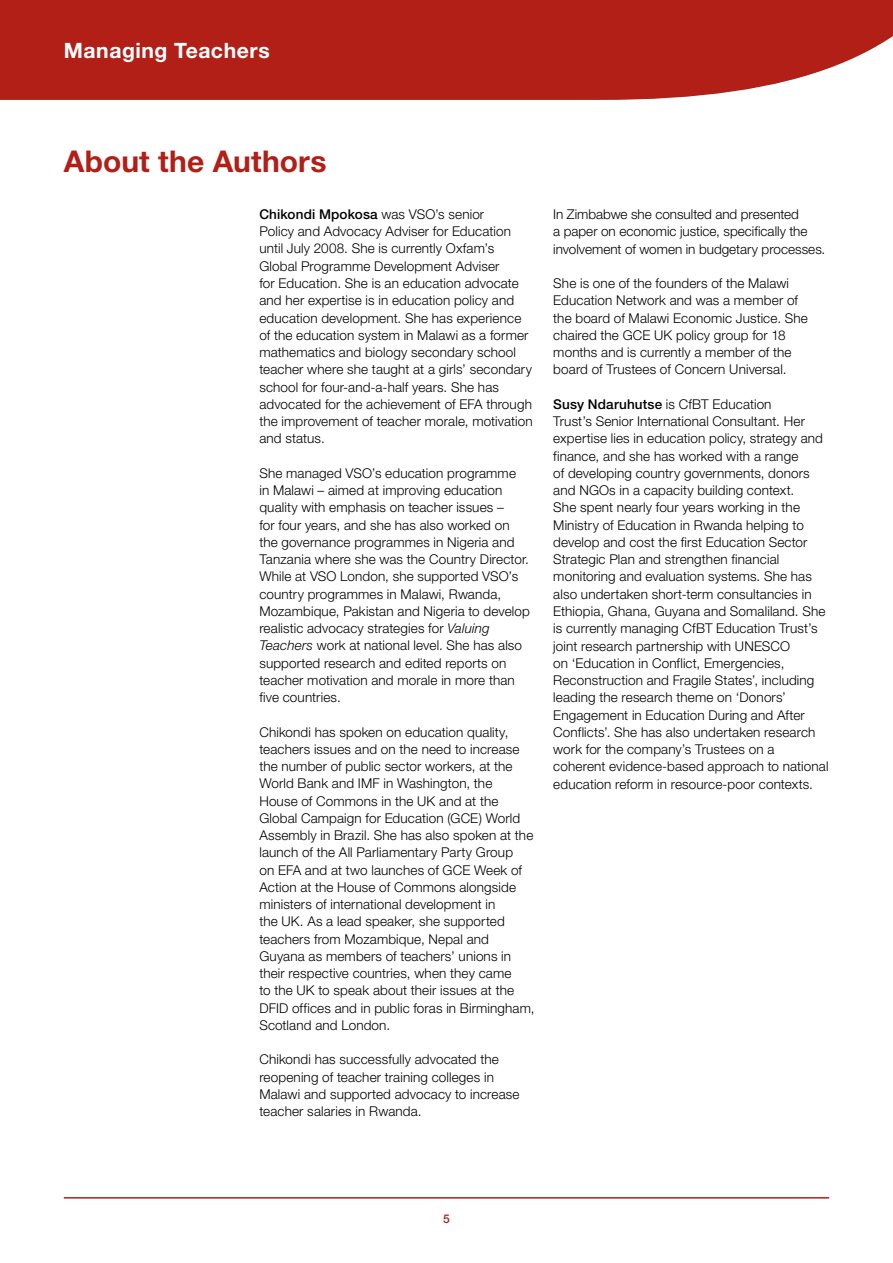
<style>
.page{position:relative;width:893px;height:1263px;background:#fff}
.page>*{position:absolute;margin:0;border:0;box-sizing:border-box;transform-origin:0 0}
.t1{font:700 30px "Helvetica Neue LT";letter-spacing:.005em;color:#b11f17}
.t2{font:700 21.15px "Helvetica Neue LT";letter-spacing:.025em;color:#fff}
.t3{font:300 13.5px/17.2px "Helvetica Neue LT";letter-spacing:.01em;color:#000}
.t4{font:500 12px "Helvetica Neue LT";color:#b11f17}
.s1{font-weight:500}
.s2{font-style:italic}
</style>
<div class="page">
<div style="left:0;top:0;width:893px;height:100px;background:#b11f17"></div>
<hr style="left:64px;top:1197px;width:765px;height:1px;background:#b11f17">
<h2 class="t2" style="left:64px;top:38px;width:208px">Managing Teachers</h2>
<h1 class="t1" style="left:64px;top:143px;width:264px">About the Authors</h1>
<p class="t3" style="left:259px;top:205px;width:275px"><span class="s1">Chikondi Mpokosa</span> was VSO’s senior<br>Policy and Advocacy Adviser for Education until July 2008. She is currently Oxfam’s Global Programme Development Adviser<br>for Education. She is an education advocate and her expertise is in education policy and education development. She has experience of the education system in Malawi as a former mathematics and biology secondary school teacher where she taught at a girls’ secondary school for four-and-a-half years. She has advocated for the achievement of EFA through the improvement of teacher morale, motivation and status.</p>
<p class="t3" style="left:259px;top:464px;width:272px">She managed VSO’s education programme<br>in Malawi – aimed at improving education quality with emphasis on teacher issues –<br>for four years, and she has also worked on the governance programmes in Nigeria and Tanzania where she was the Country Director.<br>While at VSO London, she supported VSO’s country programmes in Malawi, Rwanda, Mozambique, Pakistan and Nigeria to develop realistic advocacy strategies for <span class="s2">Valuing Teachers</span> work at national level. She has also supported research and edited reports on teacher motivation and morale in more than five countries.</p>
<p class="t3" style="left:259px;top:723px;width:277px">Chikondi has spoken on education quality, teachers issues and on the need to increase the number of public sector workers, at the World Bank and IMF in Washington, the<br>House of Commons in the UK and at the Global Campaign for Education (GCE) World Assembly in Brazil. She has also spoken at the launch of the All Parliamentary Party Group<br>on EFA and at two launches of GCE Week of Action at the House of Commons alongside ministers of international development in<br>the UK. As a lead speaker, she supported teachers from Mozambique, Nepal and Guyana as members of teachers’ unions in their respective countries, when they came<br>to the UK to speak about their issues at the DFID offices and in public foras in Birmingham, Scotland and London.</p>
<p class="t3" style="left:259px;top:1051px;width:262px">Chikondi has successfully advocated the reopening of teacher training colleges in Malawi and supported advocacy to increase teacher salaries in Rwanda.</p>
<p class="t3" style="left:553px;top:205px;width:274px">In Zimbabwe she consulted and presented<br>a paper on economic justice, specifically the involvement of women in budgetary processes.</p>
<p class="t3" style="left:553px;top:274px;width:256px">She is one of the founders of the Malawi Education Network and was a member of the board of Malawi Economic Justice. She chaired the GCE UK policy group for 18 months and is currently a member of the board of Trustees of Concern Universal.</p>
<p class="t3" style="left:553px;top:395px;width:277px"><span class="s1">Susy Ndaruhutse</span> is CfBT Education<br>Trust’s Senior International Consultant. Her expertise lies in education policy, strategy and finance, and she has worked with a range<br>of developing country governments, donors and NGOs in a capacity building context.<br>She spent nearly four years working in the Ministry of Education in Rwanda helping to develop and cost the first Education Sector Strategic Plan and strengthen financial monitoring and evaluation systems. She has also undertaken short-term consultancies in Ethiopia, Ghana, Guyana and Somaliland. She is currently managing CfBT Education Trust’s joint research partnership with UNESCO<br>on ‘Education in Conflict, Emergencies, Reconstruction and Fragile States’, including leading the research theme on ‘Donors’ Engagement in Education During and After Conflicts’. She has also undertaken research work for the company’s Trustees on a coherent evidence-based approach to national education reform in resource-poor contexts.</p>
<p class="t4" style="left:443px;top:1212px;width:8px">5</p>
</div>
